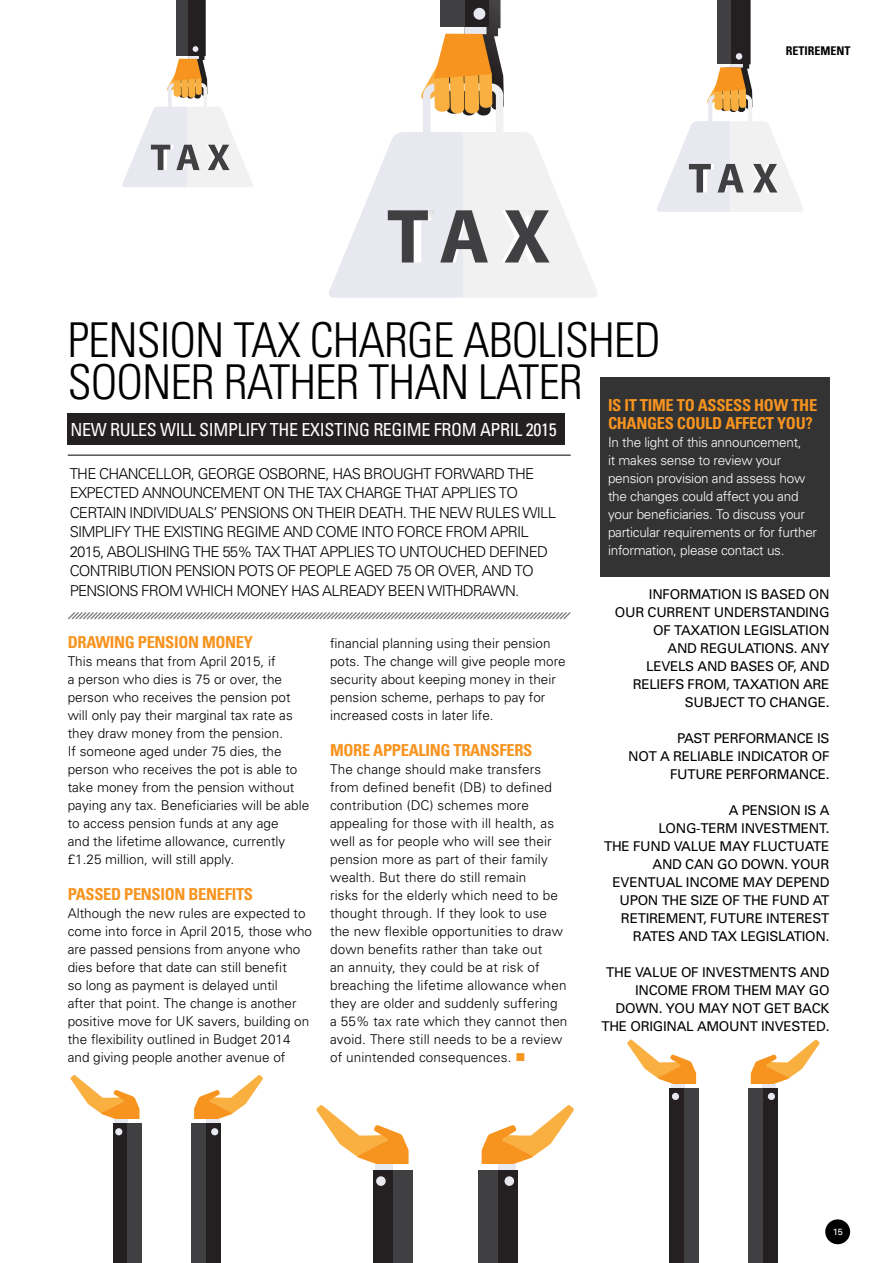
<style>
.page{position:relative;width:893px;height:1263px;background:#fff}
.page>*{position:absolute;margin:0;border:0;box-sizing:border-box;transform-origin:0 0}
.t1{font:300 condensed 48px "Univers";letter-spacing:-.02em;color:#000}
.t2{font:condensed 18px "Univers";letter-spacing:-.02em;color:#fff}
.t3{font:700 condensed 16.5px/18px "Univers";letter-spacing:-.02em;color:#f7941f}
.t4{font:300 15px "Univers";letter-spacing:-.05em;color:#000}
.t5{font:300 13.5px/18px "Univers";color:#000}
.t6{font:13.5px/18px "Univers";letter-spacing:-.02em;color:#000;text-align:right}
.t7{font:300 13.5px/18px "Univers";letter-spacing:-.02em;color:#fff}
.t8{font:700 condensed 12px "Univers";color:#000}
.t9{font:9px "Univers";color:#fff}
.s1{color:#f7941f}
</style>
<div class="page">
<div style="left:825px;top:1219px;width:25px;height:25px;background:#000;border-radius:50%"></div>
<div style="left:68px;top:413px;width:497px;height:32px;background:#241f21"></div>
<div style="left:599px;top:377px;width:230px;height:199px;background:#333334"></div>
<hr style="left:68px;top:455px;width:503px;height:1px;background:#000">
<svg style="left:329px;top:0;width:268px;height:298px"></svg>
<svg style="left:122px;top:0;width:131px;height:187px"></svg>
<svg style="left:657px;top:0;width:146px;height:212px"></svg>
<svg style="left:482px;top:1105px;width:92px;height:62px"></svg>
<div style="left:480px;top:1164px;width:18px;height:44px;background:#fff"></div>
<div style="left:498px;top:1164px;width:17px;height:44px;background:#e8e8f0"></div>
<div style="left:498px;top:1170px;width:20px;height:93px;background:#241f21"></div>
<div style="left:478px;top:1170px;width:20px;height:93px;background:#404042"></div>
<div style="left:504px;top:1176px;width:10px;height:10px;background:#e8e8f0;border-radius:50%"></div>
<svg style="left:316px;top:1105px;width:93px;height:59px"></svg>
<div style="left:375px;top:1164px;width:18px;height:44px;background:#e8e8f0"></div>
<div style="left:373px;top:1170px;width:20px;height:93px;background:#241f21"></div>
<div style="left:393px;top:1170px;width:19px;height:93px;background:#404042"></div>
<div style="left:376px;top:1176px;width:10px;height:10px;background:#e8e8f0;border-radius:50%"></div>
<svg style="left:194px;top:1075px;width:69px;height:46px"></svg>
<svg style="left:193px;top:1119px;width:13px;height:5px"></svg>
<svg style="left:206px;top:1119px;width:13px;height:5px"></svg>
<div style="left:206px;top:1124px;width:15px;height:139px;background:#241f21"></div>
<div style="left:191px;top:1124px;width:15px;height:139px;background:#404042"></div>
<div style="left:211px;top:1128px;width:7px;height:7px;background:#e8e8f0;border-radius:50%"></div>
<svg style="left:70px;top:1075px;width:69px;height:44px"></svg>
<svg style="left:128px;top:1123px;width:13px;height:1px"></svg>
<svg style="left:114px;top:1119px;width:14px;height:5px"></svg>
<div style="left:113px;top:1124px;width:15px;height:139px;background:#241f21"></div>
<div style="left:128px;top:1124px;width:14px;height:139px;background:#404042"></div>
<div style="left:115px;top:1128px;width:7px;height:7px;background:#e8e8f0;border-radius:50%"></div>
<svg style="left:751px;top:1039px;width:69px;height:45px"></svg>
<div style="left:763px;top:1084px;width:13px;height:32px;background:#e8e8f0"></div>
<div style="left:763px;top:1088px;width:15px;height:175px;background:#241f21"></div>
<div style="left:748px;top:1088px;width:15px;height:175px;background:#404042"></div>
<div style="left:768px;top:1093px;width:7px;height:7px;background:#e8e8f0;border-radius:50%"></div>
<svg style="left:627px;top:1039px;width:69px;height:45px"></svg>
<div style="left:671px;top:1084px;width:13px;height:32px;background:#e8e8f0"></div>
<div style="left:669px;top:1088px;width:15px;height:175px;background:#241f21"></div>
<div style="left:684px;top:1088px;width:15px;height:175px;background:#404042"></div>
<div style="left:672px;top:1093px;width:7px;height:7px;background:#e8e8f0;border-radius:50%"></div>
<svg style="left:68px;top:612px;width:503px;height:8px"></svg>
<p class="t8" style="left:786px;top:43px;width:66px">RETIREMENT</p>
<h1 class="t1" style="left:68px;top:311px;width:23px">PENSION</h1>
<h1 class="t1" style="left:233px;top:311px;width:150px">TAX CHARGE</h1>
<h1 class="t1" style="left:463px;top:311px;width:172px">ABOLISHED</h1>
<h1 class="t1" style="left:68px;top:353px;width:25px">SOONER</h1>
<h1 class="t1" style="left:224px;top:353px;width:295px">RATHER THAN LATER</h1>
<p class="t3" style="left:608px;top:396px;width:211px">IS IT TIM E TO ASSESS HOW THE<br>CHANGES COULD AFFECT YOU?</p>
<p class="t7" style="left:608px;top:433px;width:211px">In the light of this announcement,<br>it makes sense to review your pension provision and assess how the changes could affect you and your beneficiaries. To discuss your particular requirements or for further information, please contact us.</p>
<h2 class="t2" style="left:71px;top:418px;width:488px">N EW RULES WILL SIMPLIFY THE EXISTING REGIME FRO M APRIL 2015</h2>
<p class="t4" style="left:70px;top:464px;width:49px">The Chancellor</p>
<p class="t4" style="left:191px;top:464px;width:27px">, George</p>
<p class="t4" style="left:258px;top:464px;width:22px">Osborne</p>
<p class="t4" style="left:326px;top:464px;width:17px">, has</p>
<p class="t4" style="left:364px;top:464px;width:11px">brought</p>
<p class="t4" style="left:434px;top:464px;width:11px">forward</p>
<p class="t4" style="left:507px;top:464px;width:10px">the</p>
<p class="t4" style="left:70px;top:484px;width:10px">expected</p>
<p class="t4" style="left:142px;top:484px;width:11px">announcement</p>
<p class="t4" style="left:263px;top:484px;width:34px">on the</p>
<p class="t4" style="left:317px;top:484px;width:10px">tax</p>
<p class="t4" style="left:345px;top:484px;width:11px">charge</p>
<p class="t4" style="left:405px;top:484px;width:10px">that</p>
<p class="t4" style="left:442px;top:484px;width:9px">applies</p>
<p class="t4" style="left:499px;top:484px;width:11px">to</p>
<p class="t4" style="left:70px;top:503px;width:9px">certain</p>
<p class="t4" style="left:129px;top:503px;width:9px">individuals</p>
<p class="t4" style="left:214px;top:503px;width:17px">’ pensions</p>
<p class="t4" style="left:292px;top:503px;width:34px">on their</p>
<p class="t4" style="left:359px;top:503px;width:10px">death</p>
<p class="t4" style="left:403px;top:503px;width:49px">. The new</p>
<p class="t4" style="left:475px;top:503px;width:10px">rules</p>
<p class="t4" style="left:523px;top:503px;width:10px">will</p>
<p class="t4" style="left:70px;top:523px;width:9px">simplify</p>
<p class="t4" style="left:134px;top:523px;width:10px">the</p>
<p class="t4" style="left:163px;top:523px;width:9px">existing</p>
<p class="t4" style="left:227px;top:523px;width:10px">regime</p>
<p class="t4" style="left:283px;top:523px;width:11px">and</p>
<p class="t4" style="left:316px;top:523px;width:12px">come</p>
<p class="t4" style="left:361px;top:523px;width:9px">into</p>
<p class="t4" style="left:397px;top:523px;width:10px">force</p>
<p class="t4" style="left:446px;top:523px;width:11px">from</p>
<p class="t4" style="left:490px;top:523px;width:18px">April</p>
<p class="t4" style="left:70px;top:542px;width:47px">2015, abolishing</p>
<p class="t4" style="left:193px;top:542px;width:10px">the</p>
<p class="t4" style="left:222px;top:542px;width:43px">55% tax</p>
<p class="t4" style="left:283px;top:542px;width:10px">that</p>
<p class="t4" style="left:320px;top:542px;width:9px">applies</p>
<p class="t4" style="left:377px;top:542px;width:33px">to untouched</p>
<p class="t4" style="left:489px;top:542px;width:10px">defined</p>
<p class="t4" style="left:70px;top:562px;width:10px">contribution</p>
<p class="t4" style="left:175px;top:562px;width:10px">pension</p>
<p class="t4" style="left:238px;top:562px;width:10px">pots</p>
<p class="t4" style="left:277px;top:562px;width:32px">of people</p>
<p class="t4" style="left:354px;top:562px;width:11px">aged</p>
<p class="t4" style="left:396px;top:562px;width:53px">75 or over</p>
<p class="t4" style="left:475px;top:562px;width:18px">, and</p>
<p class="t4" style="left:515px;top:562px;width:11px">to</p>
<p class="t4" style="left:70px;top:581px;width:10px">pensions</p>
<p class="t4" style="left:141px;top:581px;width:11px">from</p>
<p class="t4" style="left:186px;top:581px;width:11px">which</p>
<p class="t4" style="left:236px;top:581px;width:12px">money</p>
<p class="t4" style="left:291px;top:581px;width:10px">has</p>
<p class="t4" style="left:322px;top:581px;width:10px">already</p>
<p class="t4" style="left:388px;top:581px;width:10px">been</p>
<p class="t4" style="left:428px;top:581px;width:11px">withdrawn</p>
<p class="t4" style="left:515px;top:581px;width:6px">.</p>
<p class="t6" style="left:615px;top:585px;width:216px">INFORMATION IS BASED ON<br>OUR CURRENT UNDERSTANDING<br>OF TAXATION LEGISLATION<br>AND REGULATIONS. ANY<br>LEVELS AND BASES OF, AND<br>RELIEFS FROM, TAXATION ARE<br>SUBJECT TO CHANGE.</p>
<p class="t6" style="left:628px;top:729px;width:203px">PAST PERFORMANCE IS<br>NOT A RELIABLE INDICATOR OF<br>FUTURE PERFORMANCE.</p>
<p class="t6" style="left:604px;top:801px;width:227px">A PENSION IS A<br>LONG-TERM INVESTMENT.<br>THE FUND VALUE MAY FLUCTUATE<br>AND CAN GO DOWN. YOUR<br>EVENTUAL INCOME MAY DEPEND<br>UPON THE SIZE OF THE FUND AT<br>RETIREMENT, FUTURE INTEREST<br>RATES AND TAX LEGISLATION.</p>
<p class="t6" style="left:601px;top:963px;width:229px">THE VALUE OF INVESTMENTS AND<br>INCOME FROM THEM MAY GO<br>DOWN. YOU MAY NOT GET BACK<br>THE ORIGINAL AMOUNT INVESTED.</p>
<p class="t3" style="left:68px;top:633px;width:187px">DRAWING PENSION MONEY</p>
<p class="t5" style="left:68px;top:652px;width:243px">This means that from April 2015, if<br>a person who dies is 75 or over, the person who receives the pension pot will only pay their marginal tax rate as they draw money from the pension.<br>If someone aged under 75 dies, the person who receives the pot is able to take money from the pension without paying any tax. Beneficiaries will be able to access pension funds at any age<br>and the lifetime allowance, currently £1.25 million, will still apply.</p>
<p class="t3" style="left:68px;top:885px;width:187px">PASSED PENSION BENEFITS</p>
<p class="t5" style="left:68px;top:904px;width:246px">Although the new rules are expected to come into force in April 2015, those who are passed pensions from anyone who dies before that date can still benefit<br>so long as payment is delayed until<br>after that point. The change is another positive move for UK savers, building on the flexibility outlined in Budget 2014 and giving people another avenue of</p>
<p class="t5" style="left:330px;top:634px;width:237px">financial planning using their pension pots. The change will give people more security about keeping money in their pension scheme, perhaps to pay for increased costs in later life.</p>
<p class="t3" style="left:330px;top:741px;width:204px">MORE APPEALING TRANSFERS</p>
<p class="t5" style="left:330px;top:760px;width:239px">The change should make transfers from defined benefit (DB) to defined contribution (DC) schemes more appealing for those with ill health, as well as for people who will see their pension more as part of their family wealth. But there do still remain<br>risks for the elderly which need to be thought through. If they look to use the new flexible opportunities to draw down benefits rather than take out<br>an annuity, they could be at risk of breaching the lifetime allowance when they are older and suddenly suffering a 55% tax rate which they cannot then avoid. There still needs to be a review of unintended consequences. <span class="s1">■</span></p>
<p class="t9" style="left:833px;top:1226px;width:12px">15</p>
</div>
